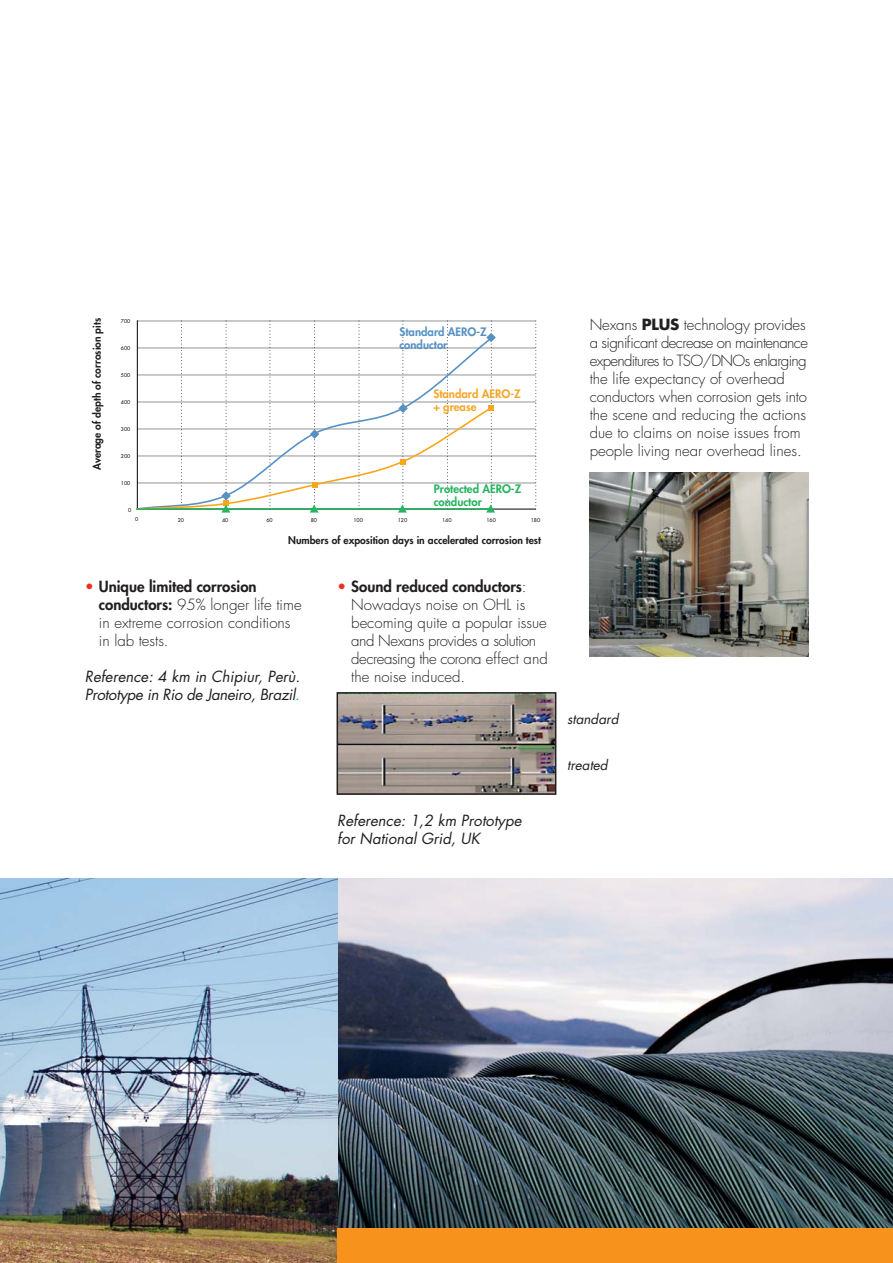
<style>
.page{position:relative;width:893px;height:1263px;background:#fff}
.page>*{position:absolute;margin:0;border:0;box-sizing:border-box;transform-origin:0 0}
.t1{font:300 15px/18px "Futura";color:#231f20}
.t2{font:italic 15px/18px "Futura";letter-spacing:-.02em;color:#231f20}
.t3{font:italic 15px/18px "Futura";color:#231f20}
.t4{font:italic 13.5px "Futura";color:#231f20}
.t5{font:800 11.4px/12.8px "Futura";color:#27b460}
.t6{font:800 11.4px/12.8px "Futura";color:#5791c4}
.t7{font:800 11.4px/12.8px "Futura";color:#f5a629}
.t8{font:800 10.35px "Futura";color:#231f20}
.t9{font:5.1px "Futura";color:#000}
.s1{font-weight:700}
.s2{color:#ee2d27}
.s3{font-weight:800}
.s4{color:#00aeef}
</style>
<div class="page">
<img style="left:589px;top:472px;width:219px;height:184px">
<img style="left:337px;top:878px;width:555px;height:351px">
<img style="left:0;top:878px;width:337px;height:385px">
<div style="left:337px;top:1229px;width:555px;height:34px;background:#f7931d"></div>
<img style="left:339px;top:695px;width:214px;height:97px">
<div style="left:336px;top:692px;width:220px;height:103px;border:2px solid #231f20"></div>
<hr style="left:137px;top:483px;width:399px;height:1px;background:#939598">
<hr style="left:137px;top:456px;width:399px;height:1px;background:#939598">
<hr style="left:137px;top:429px;width:399px;height:1px;background:#939598">
<hr style="left:137px;top:402px;width:399px;height:1px;background:#939598">
<hr style="left:137px;top:375px;width:399px;height:1px;background:#939598">
<hr style="left:137px;top:348px;width:399px;height:1px;background:#939598">
<hr style="left:137px;top:321px;width:399px;height:1px;background:#939598">
<svg style="left:535px;top:321px;width:1px;height:188px"></svg>
<hr style="left:137px;top:320px;width:1px;height:189px;background:#000">
<hr style="left:137px;top:509px;width:399px;height:1px;background:#000">
<svg style="left:136px;top:321px;width:360px;height:192px"></svg>
<p class="t8" style="left:92px;top:470px;width:154px;rotate:-90deg">Average of depth of corrosion pits</p>
<p class="t1" style="left:589px;top:317px;width:220px">Nexans <span class="s1">PLUS</span> technology provides a significant decrease on maintenance expenditures to TSO/DNOs enlarging the life expectancy of overhead conductors when corrosion gets into the scene and reducing the actions due to claims on noise issues from people living near overhead lines.</p>
<p class="t9" style="left:121px;top:319px;width:11px">700</p>
<p class="t6" style="left:399px;top:326px;width:89px">Standard AERO-Z conductor</p>
<p class="t7" style="left:433px;top:388px;width:89px">Standard AERO-Z + grease</p>
<p class="t9" style="left:121px;top:346px;width:11px">600</p>
<p class="t9" style="left:121px;top:373px;width:11px">500</p>
<p class="t9" style="left:121px;top:400px;width:11px">400</p>
<p class="t9" style="left:121px;top:427px;width:11px">300</p>
<p class="t9" style="left:121px;top:453px;width:11px">200</p>
<p class="t9" style="left:121px;top:480px;width:11px">100</p>
<p class="t5" style="left:434px;top:484px;width:89px">Protected AERO-Z conductor</p>
<p class="t8" style="left:288px;top:535px;width:254px">Numbers of exposition days in accelerated corrosion test</p>
<p class="t9" style="left:128px;top:507px;width:5px">0</p>
<p class="t9" style="left:135px;top:516px;width:5px">0</p>
<p class="t9" style="left:178px;top:517px;width:8px">20</p>
<p class="t9" style="left:222px;top:517px;width:8px">40</p>
<p class="t9" style="left:266px;top:517px;width:8px">60</p>
<p class="t9" style="left:311px;top:517px;width:8px">80</p>
<p class="t9" style="left:353px;top:517px;width:11px">100</p>
<p class="t9" style="left:398px;top:517px;width:11px">120</p>
<p class="t9" style="left:442px;top:517px;width:11px">140</p>
<p class="t9" style="left:486px;top:517px;width:11px">160</p>
<p class="t9" style="left:530px;top:517px;width:11px">180</p>
<p class="t1" style="left:99px;top:579px;width:204px;text-indent:-14px"><span class="s2">•</span> <span class="s3">Unique limited corrosion conductors:</span> 95% longer life time in extreme corrosion conditions in lab tests.</p>
<p class="t2" style="left:85px;top:669px;width:217px">Reference: 4 km in Chipiur, Perù.<br>Prototype in Rio de Janeiro, Brazil<span class="s4">.</span></p>
<p class="t1" style="left:351px;top:579px;width:198px;text-indent:-14px"><span class="s2">•</span> <span class="s3">Sound reduced conductors</span>:<br>Nowadays noise on OHL is becoming quite a popular issue and Nexans provides a solution decreasing the corona effect and the noise induced.</p>
<p class="t3" style="left:337px;top:813px;width:186px">Reference: 1,2 km Prototype for National Grid, UK</p>
<p class="t4" style="left:567px;top:713px;width:53px">standard</p>
<p class="t4" style="left:567px;top:759px;width:42px">treated</p>
</div>
